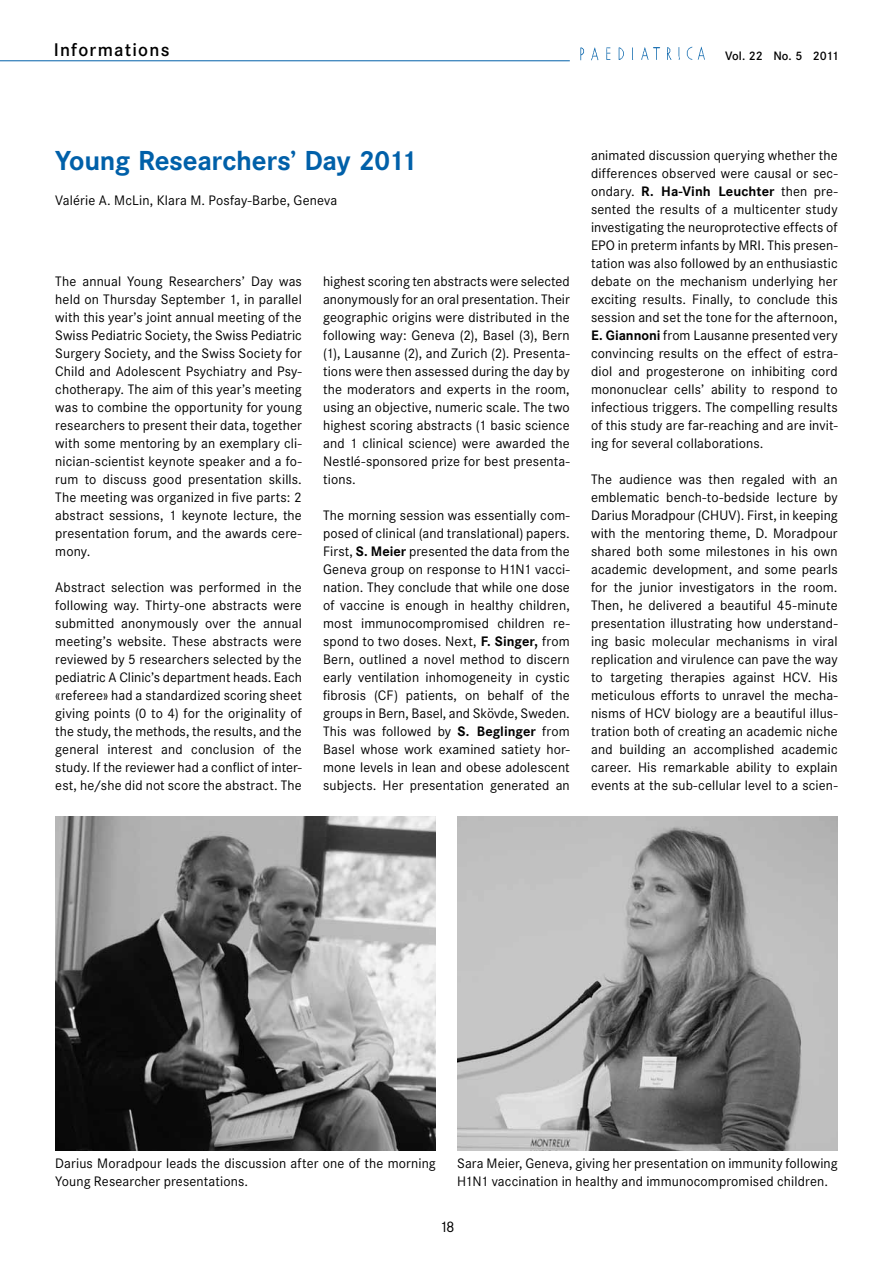
<style>
.page{position:relative;width:893px;height:1263px;background:#fff}
.page>*{position:absolute;margin:0;border:0;box-sizing:border-box;transform-origin:0 0}
.t1{font:700 27px "Corporate SBQ";letter-spacing:-.01em;color:#0060a9}
.t2{font:500 18px "Corporate SBQ";letter-spacing:.07em;color:#000}
.t3{font:15px "Corporate SBQ";color:#000}
.t4{font:13.5px/18px "Corporate SBQ";letter-spacing:.01em;color:#000;text-align:justify}
.t5{font:500 12px "Corporate SBQ";letter-spacing:-.015em;color:#000}
.s1{font-weight:700}
</style>
<div class="page">
<hr style="left:0;top:60px;width:570px;height:1px;background:#0060a9">
<img style="left:580px;top:47px;width:125px;height:14px">
<img style="left:457px;top:817px;width:381px;height:333px">
<img style="left:55px;top:817px;width:381px;height:333px">
<h2 class="t2" style="left:54px;top:38px;width:117px">Informations</h2>
<p class="t5" style="left:725px;top:49px;width:115px">Vol. 22 No. 5 2011</p>
<h1 class="t1" style="left:55px;top:144px;width:363px">Young Researchers’ Day 2011</h1>
<p class="t4" style="left:55px;top:192px;width:283px">Valérie A. McLin, Klara M. Posfay-Barbe, Geneva</p>
<p class="t4" style="left:55px;top:273px;width:248px">The annual Young Researchers’ Day was held on Thursday September 1, in parallel with this year’s joint annual meeting of the Swiss Pediatric Society, the Swiss Pediatric Surgery Society, and the Swiss Society for Child and Adolescent Psychiatry and Psy&shy;chotherapy. The aim of this year’s meeting was to combine the opportunity for young researchers to present their data, together with some mentoring by an exemplary cli&shy;nician-scientist keynote speaker and a fo&shy;rum to discuss good presentation skills.<br>The meeting was organized in five parts: 2 abstract sessions, 1 keynote lecture, the presentation forum, and the awards cere&shy;mony.</p>
<p class="t4" style="left:55px;top:579px;width:248px">Abstract selection was performed in the following way. Thirty-one abstracts were submitted anonymously over the annual meeting’s website. These abstracts were reviewed by 5 researchers selected by the pediatric A Clinic’s department heads. Each «referee» had a standardized scoring sheet giving points (0 to 4) for the originality of the study, the methods, the results, and the general interest and conclusion of the study. If the reviewer had a conflict of inter&shy;est, he/she did not score the abstract. The</p>
<p class="t4" style="left:323px;top:273px;width:248px">highest scoring ten abstracts were selected anonymously for an oral presentation. Their geographic origins were distributed in the following way: Geneva (2), Basel (3), Bern (1), Lausanne (2), and Zurich (2). Presenta&shy;tions were then assessed during the day by the moderators and experts in the room, using an objective, numeric scale. The two highest scoring abstracts (1 basic science and 1 clinical science) were awarded the Nestlé-sponsored prize for best presenta&shy;tions.</p>
<p class="t4" style="left:323px;top:506px;width:248px">The morning session was essentially com&shy;posed of clinical (and translational) papers.<br>First, <span class="s1">S. Meier</span> presented the data from the Geneva group on response to H1N1 vacci&shy;nation. They conclude that while one dose of vaccine is enough in healthy children, most immunocompromised children re&shy;spond to two doses. Next, <span class="s1">F. Singer,</span> from Bern, outlined a novel method to discern early ventilation inhomogeneity in cystic fibrosis (CF) patients, on behalf of the groups in Bern, Basel, and Skövde, Sweden.<br>This was followed by <span class="s1">S. Beglinger</span> from Basel whose work examined satiety hor&shy;mone levels in lean and obese adolescent subjects. Her presentation generated an</p>
<p class="t4" style="left:591px;top:147px;width:248px">animated discussion querying whether the differences observed were causal or sec&shy;ondary. <span class="s1">R. Ha-Vinh Leuchter</span> then pre&shy;sented the results of a multicenter study investigating the neuroprotective effects of EPO in preterm infants by MRI. This presen&shy;tation was also followed by an enthusiastic debate on the mechanism underlying her exciting results. Finally, to conclude this session and set the tone for the afternoon, <span class="s1">E. Giannoni</span> from Lausanne presented very convincing results on the effect of estra&shy;diol and progesterone on inhibiting cord mononuclear cells’ ability to respond to infectious triggers. The compelling results of this study are far-reaching and are invit&shy;ing for several collaborations.</p>
<p class="t4" style="left:591px;top:471px;width:248px">The audience was then regaled with an emblematic bench-to-bedside lecture by Darius Moradpour (CHUV). First, in keeping with the mentoring theme, D. Moradpour shared both some milestones in his own academic development, and some pearls for the junior investigators in the room.<br>Then, he delivered a beautiful 45-minute presentation illustrating how understand&shy;ing basic molecular mechanisms in viral replication and virulence can pave the way to targeting therapies against HCV. His meticulous efforts to unravel the mecha&shy;nisms of HCV biology are a beautiful illus&shy;tration both of creating an academic niche and building an accomplished academic career. His remarkable ability to explain events at the sub-cellular level to a scien-</p>
<p class="t4" style="left:55px;top:1155px;width:382px">Darius Moradpour leads the discussion after one of the morning<br>Young Researcher presentations.</p>
<p class="t4" style="left:457px;top:1155px;width:382px">Sara Meier, Geneva, giving her presentation on immunity following<br>H1N1 vaccination in healthy and immunocompromised children.</p>
<p class="t3" style="left:439px;top:1218px;width:17px">18</p>
</div>
